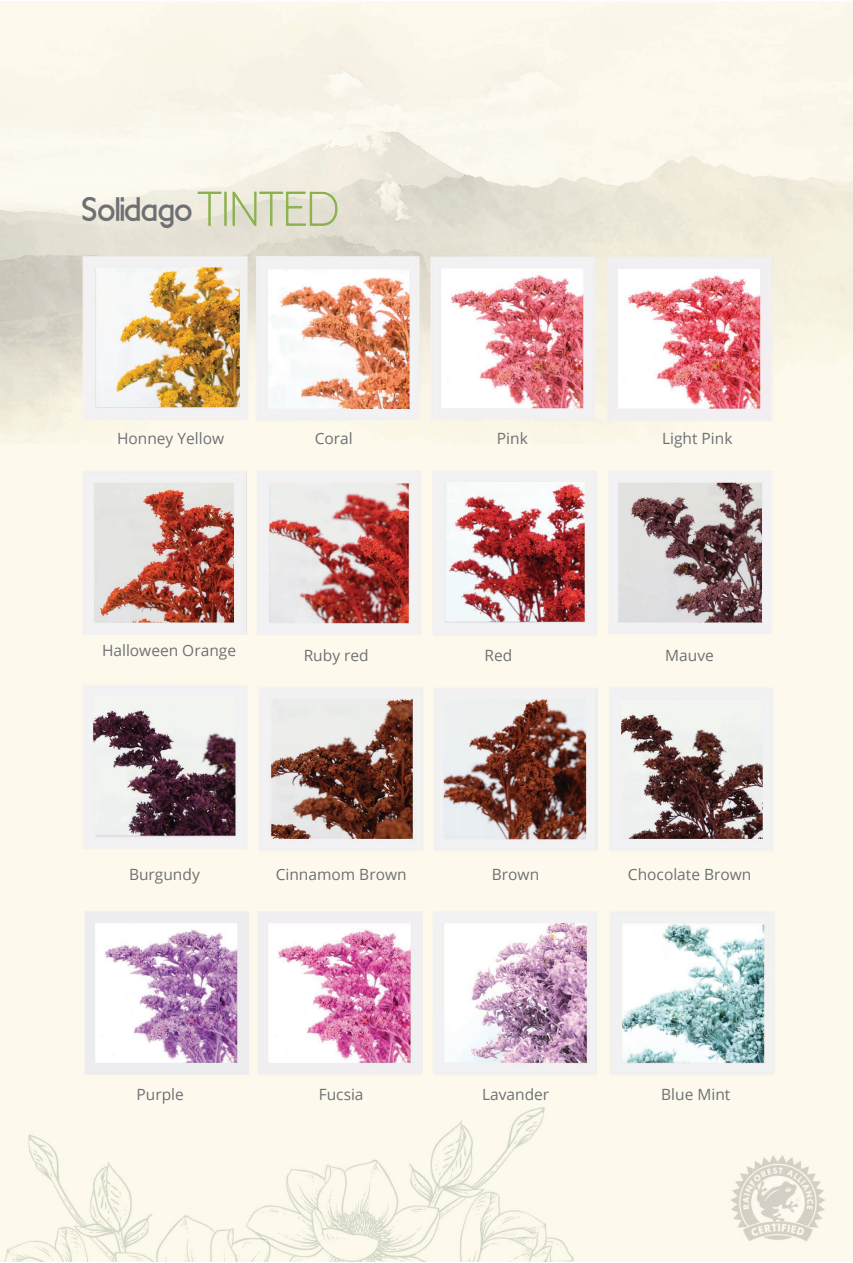
<style>
.page{position:relative;width:853px;height:1263px;background:#fff}
.page>*{position:absolute;margin:0;border:0;box-sizing:border-box;transform-origin:0 0}
.t1{font:700 32.25px "Petita";letter-spacing:-.04em;color:#6f7074}
.t2{font:15.45px "Open Sans";color:#6f7074}
.t3{font:15.45px "Open Sans";color:#6e7073}
.s1{font-family:"Novecento";font-weight:200;font-size:47.25px;color:#8ab04c}
</style>
<div class="page">
<img style="left:1px;top:1px;width:850px;height:1261px">
<svg style="left:197px;top:191px;width:24px;height:35px"></svg>
<div style="left:224px;top:192px;width:2px;height:34px;border:1px solid #8ab04c"></div>
<svg style="left:232px;top:191px;width:105px;height:35px;background:#d3d8bb"></svg>
<h1 class="t1" style="left:81px;top:189px;width:259px">Solidago <span class="s1">tinted</span></h1>
<p class="t2" style="left:117px;top:428px;width:108px">Honney Yellow</p>
<p class="t2" style="left:314px;top:428px;width:39px">Coral</p>
<p class="t2" style="left:496px;top:428px;width:32px">Pink</p>
<p class="t3" style="left:661px;top:428px;width:72px">Light Pink</p>
<p class="t2" style="left:102px;top:640px;width:135px">Halloween Orange</p>
<p class="t2" style="left:665px;top:644px;width:50px">Mauve</p>
<p class="t2" style="left:303px;top:644px;width:66px">Ruby red</p>
<p class="t2" style="left:484px;top:644px;width:29px">Red</p>
<p class="t2" style="left:129px;top:863px;width:72px">Burgundy</p>
<p class="t2" style="left:275px;top:863px;width:132px">Cinnamom Brown</p>
<p class="t2" style="left:491px;top:863px;width:49px">Brown</p>
<p class="t2" style="left:627px;top:863px;width:125px">Chocolate Brown</p>
<p class="t2" style="left:136px;top:1083px;width:49px">Purple</p>
<p class="t3" style="left:318px;top:1083px;width:46px">Fucsia</p>
<p class="t3" style="left:482px;top:1083px;width:69px">Lavander</p>
<p class="t3" style="left:661px;top:1083px;width:71px">Blue Mint</p>
</div>
